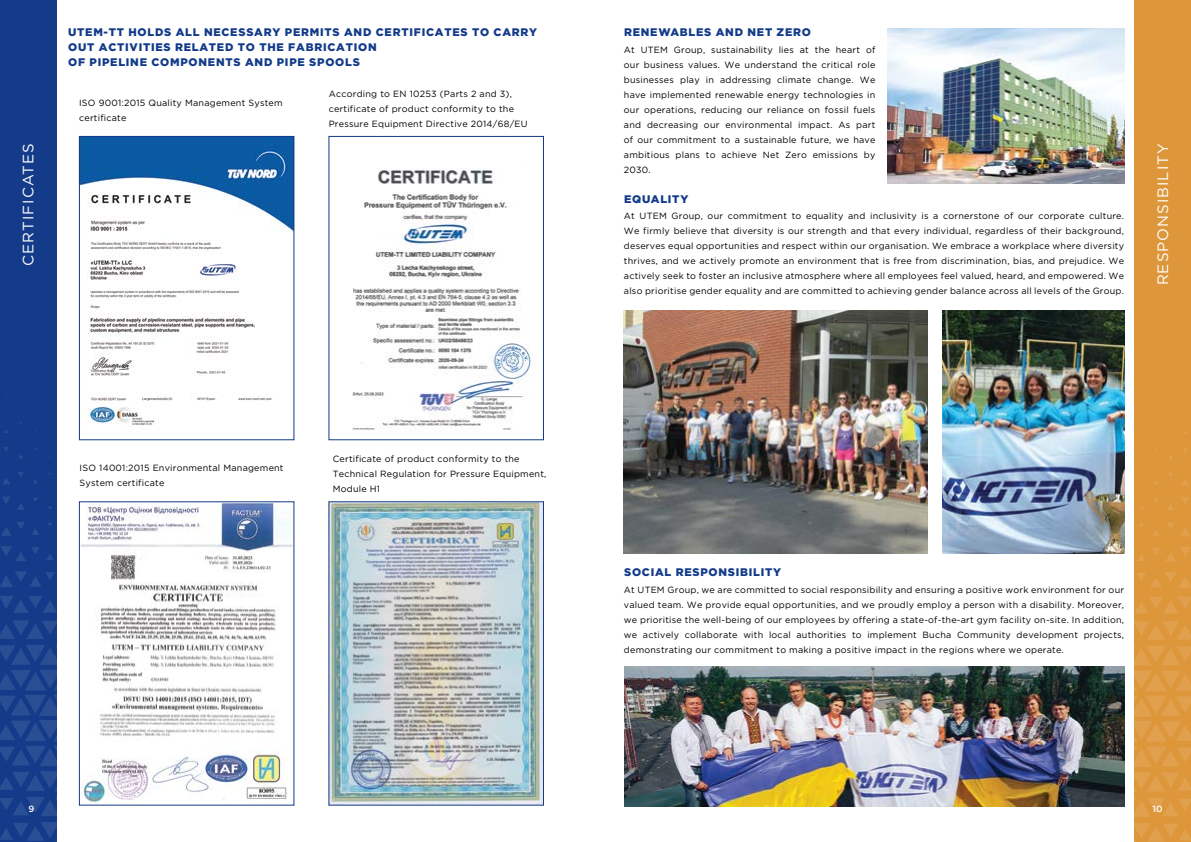
<style>
.page{position:relative;width:1191px;height:842px;background:#fff}
.page>*{position:absolute;margin:0;border:0;box-sizing:border-box;transform-origin:0 0}
.t1{font:15px "Gotham Pro";letter-spacing:.07em;color:#fff}
.t2{font:900 11px/15px "Gotham Pro";letter-spacing:.07em;color:#133b89}
.t3{font:9px/15px "Gotham Pro";letter-spacing:.025em;color:#000}
.t4{font:500 9px "Gotham Pro";color:#fff}
</style>
<div class="page">
<div style="left:1134px;top:0;width:57px;height:842px;background:#dd963a"></div>
<svg style="left:1154px;top:498px;width:4px;height:4px"></svg>
<svg style="left:1168px;top:473px;width:5px;height:4px"></svg>
<svg style="left:1167px;top:504px;width:7px;height:6px"></svg>
<svg style="left:1182px;top:479px;width:7px;height:6px"></svg>
<svg style="left:1181px;top:497px;width:8px;height:7px"></svg>
<svg style="left:1153px;top:530px;width:6px;height:6px"></svg>
<svg style="left:1167px;top:523px;width:23px;height:13px"></svg>
<svg style="left:1138px;top:555px;width:7px;height:6px"></svg>
<svg style="left:1152px;top:547px;width:39px;height:15px"></svg>
<svg style="left:1137px;top:572px;width:54px;height:16px"></svg>
<svg style="left:1135px;top:597px;width:56px;height:17px"></svg>
<svg style="left:1134px;top:621px;width:57px;height:19px"></svg>
<svg style="left:1134px;top:646px;width:57px;height:171px"></svg>
<svg style="left:1134px;top:823px;width:57px;height:19px"></svg>
<div style="left:0;top:0;width:57px;height:842px;background:#133b89"></div>
<svg style="left:33px;top:497px;width:5px;height:5px"></svg>
<svg style="left:18px;top:472px;width:6px;height:5px"></svg>
<svg style="left:17px;top:504px;width:7px;height:6px"></svg>
<svg style="left:4px;top:447px;width:5px;height:4px"></svg>
<svg style="left:3px;top:478px;width:7px;height:6px"></svg>
<svg style="left:2px;top:496px;width:8px;height:8px"></svg>
<svg style="left:32px;top:529px;width:7px;height:6px"></svg>
<svg style="left:1px;top:522px;width:24px;height:14px"></svg>
<svg style="left:47px;top:554px;width:7px;height:6px"></svg>
<svg style="left:1px;top:546px;width:38px;height:15px"></svg>
<svg style="left:0;top:571px;width:55px;height:16px"></svg>
<svg style="left:0;top:596px;width:57px;height:17px"></svg>
<svg style="left:0;top:620px;width:57px;height:19px"></svg>
<svg style="left:0;top:645px;width:57px;height:171px"></svg>
<svg style="left:0;top:822px;width:57px;height:19px"></svg>
<img style="left:624px;top:311px;width:303px;height:242px">
<img style="left:887px;top:28px;width:237px;height:155px">
<img style="left:942px;top:311px;width:182px;height:242px">
<img style="left:81px;top:138px;width:211px;height:288px">
<div style="left:79px;top:136px;width:215px;height:304px;border:1px solid #133b89"></div>
<img style="left:81px;top:503px;width:211px;height:300px">
<img style="left:352px;top:168px;width:185px;height:262px">
<div style="left:329px;top:136px;width:215px;height:304px;border:1px solid #133b89"></div>
<img style="left:331px;top:503px;width:211px;height:300px">
<div style="left:329px;top:501px;width:215px;height:304px;border:1px solid #133b89"></div>
<img style="left:624px;top:666px;width:500px;height:140px">
<h1 class="t1" style="left:20px;top:266px;width:124px;rotate:-90deg">CERTIFICATES</h1>
<p class="t2" style="left:68px;top:25px;width:470px">UTEM-TT HOLDS ALL NECESSARY PERMITS AND CERTIFICATES TO CARRY</p>
<p class="t2" style="left:624px;top:25px;width:188px">RENEWABLES AND NET ZERO</p>
<p class="t2" style="left:68px;top:40px;width:310px">OUT ACTIVITIES RELATED TO THE FABRICATION<br>OF PIPELINE COMPONENTS AND PIPE SPOOLS</p>
<p class="t3" style="left:624px;top:42px;width:253px;text-align:justify">At UTEM Group, sustainability lies at the heart of our business values. We understand the critical role businesses play in addressing climate change. We have implemented renewable energy technologies in our operations, reducing our reliance on fossil fuels and decreasing our environmental impact. As part of our commitment to a sustainable future, we have ambitious plans to achieve Net Zero emissions by 2030.</p>
<p class="t3" style="left:624px;top:208px;width:501px;text-align:justify">At UTEM Group, our commitment to equality and inclusivity is a cornerstone of our corporate culture.<br>We firmly believe that diversity is our strength and that every individual, regardless of their background, deserves equal opportunities and respect within our organisation. We embrace a workplace where diversity thrives, and we actively promote an environment that is free from discrimination, bias, and prejudice. We actively seek to foster an inclusive atmosphere where all employees feel valued, heard, and empowered. We also prioritise gender equality and are committed to achieving gender balance across all levels of the Group.</p>
<p class="t3" style="left:329px;top:86px;width:200px">According to EN 10253 (Parts 2 and 3), certificate of product conformity to the<br>Pressure Equipment Directive 2014/68/EU</p>
<p class="t3" style="left:79px;top:95px;width:205px">ISO 9001:2015 Quality Management System certificate</p>
<p class="t2" style="left:624px;top:191px;width:66px">EQUALITY</p>
<h1 class="t1" style="left:1154px;top:285px;width:144px;rotate:-90deg">RESPONSIBILITY</h1>
<p class="t3" style="left:80px;top:460px;width:205px">ISO 14001:2015 Environmental Management<br>System certificate</p>
<p class="t3" style="left:333px;top:451px;width:215px">Certificate of product conformity to the<br>Technical Regulation for Pressure Equipment,<br>Module H1</p>
<p class="t2" style="left:624px;top:564px;width:159px">SOCIAL RESPONSIBILITY</p>
<p class="t3" style="left:624px;top:582px;width:502px;text-align:justify">At UTEM Group, we are committed to social responsibility and ensuring a positive work environment for our valued team. We provide equal opportunities, and we proudly employ a person with a disability. Moreover, we prioritise the well-being of our employees by offering a state-of-the-art gym facility on-site. In addition, we actively collaborate with local authorities to implement Bucha Community development projects, demonstrating our commitment to making a positive impact in the regions where we operate.</p>
<p class="t4" style="left:28px;top:803px;width:7px">9</p>
<p class="t4" style="left:1152px;top:803px;width:12px">10</p>
</div>
